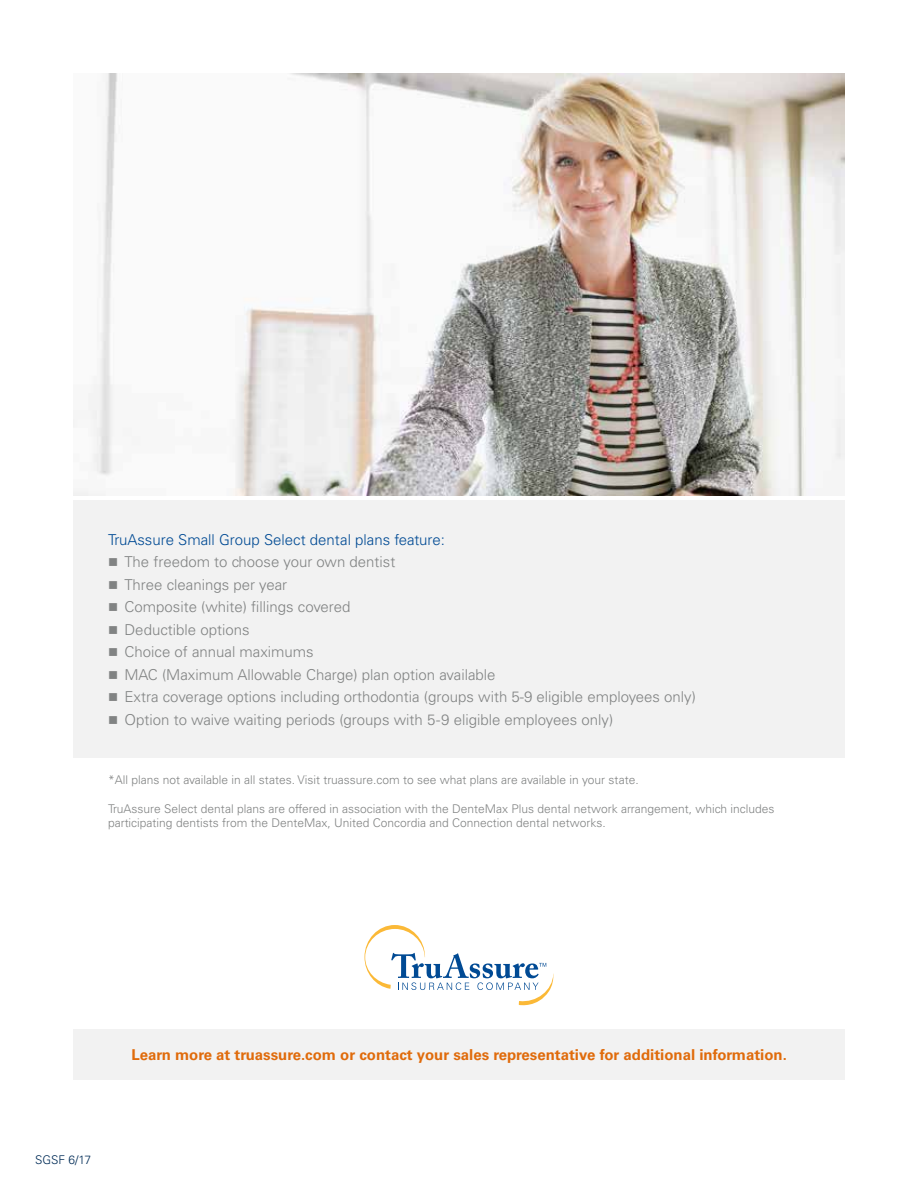
<style>
.page{position:relative;width:918px;height:1188px;background:#fff}
.page>*{position:absolute;margin:0;border:0;box-sizing:border-box;transform-origin:0 0}
.t1{font:300 15px "Univers LT Std";color:#818383}
.t2{font:700 15px "Univers LT Std";color:#e06b0b}
.t3{font:300 15px "Univers LT Std";color:#004a94}
.t4{font:300 12px/14.4px "Univers LT Std";color:#818383}
.t5{font:300 12px "Univers LT Std";color:#002c57}
</style>
<div class="page">
<div style="left:73px;top:500px;width:772px;height:257px;background:#f2f2f2"></div>
<div style="left:73px;top:1029px;width:772px;height:51px;background:#f2f2f2"></div>
<svg style="left:365px;top:925px;width:189px;height:80px"></svg>
<img style="left:73px;top:73px;width:772px;height:423px">
<p class="t3" style="left:108px;top:530px;width:339px">TruAssure Small Group Select dental plans feature:</p>
<p class="t1" style="left:108px;top:553px;width:289px">■ The freedom to choose your own dentist</p>
<p class="t1" style="left:108px;top:575px;width:181px">■ Three cleanings per year</p>
<p class="t1" style="left:108px;top:598px;width:244px">■ Composite (white) fillings covered</p>
<p class="t1" style="left:108px;top:620px;width:143px">■ Deductible options</p>
<p class="t1" style="left:108px;top:643px;width:207px">■ Choice of annual maximums</p>
<p class="t1" style="left:108px;top:665px;width:389px">■ MAC (Maximum Allowable Charge) plan option available</p>
<p class="t1" style="left:108px;top:688px;width:589px">■ Extra coverage options including orthodontia (groups with 5-9 eligible employees only)</p>
<p class="t1" style="left:108px;top:710px;width:507px">■ Option to waive waiting periods (groups with 5-9 eligible employees only)</p>
<p class="t4" style="left:108px;top:773px;width:532px">*All plans not available in all states. Visit truassure.com to see what plans are available in your state.</p>
<p class="t4" style="left:108px;top:801px;width:668px">TruAssure Select dental plans are offered in association with the DenteMax Plus dental network arrangement, which includes participating dentists from the DenteMax, United Concordia and Connection dental networks.</p>
<p class="t5" style="left:35px;top:1153px;width:57px">SGSF 6/17</p>
<p class="t2" style="left:132px;top:1046px;width:657px">Learn more at truassure.com or contact your sales representative for additional information.</p>
</div>
